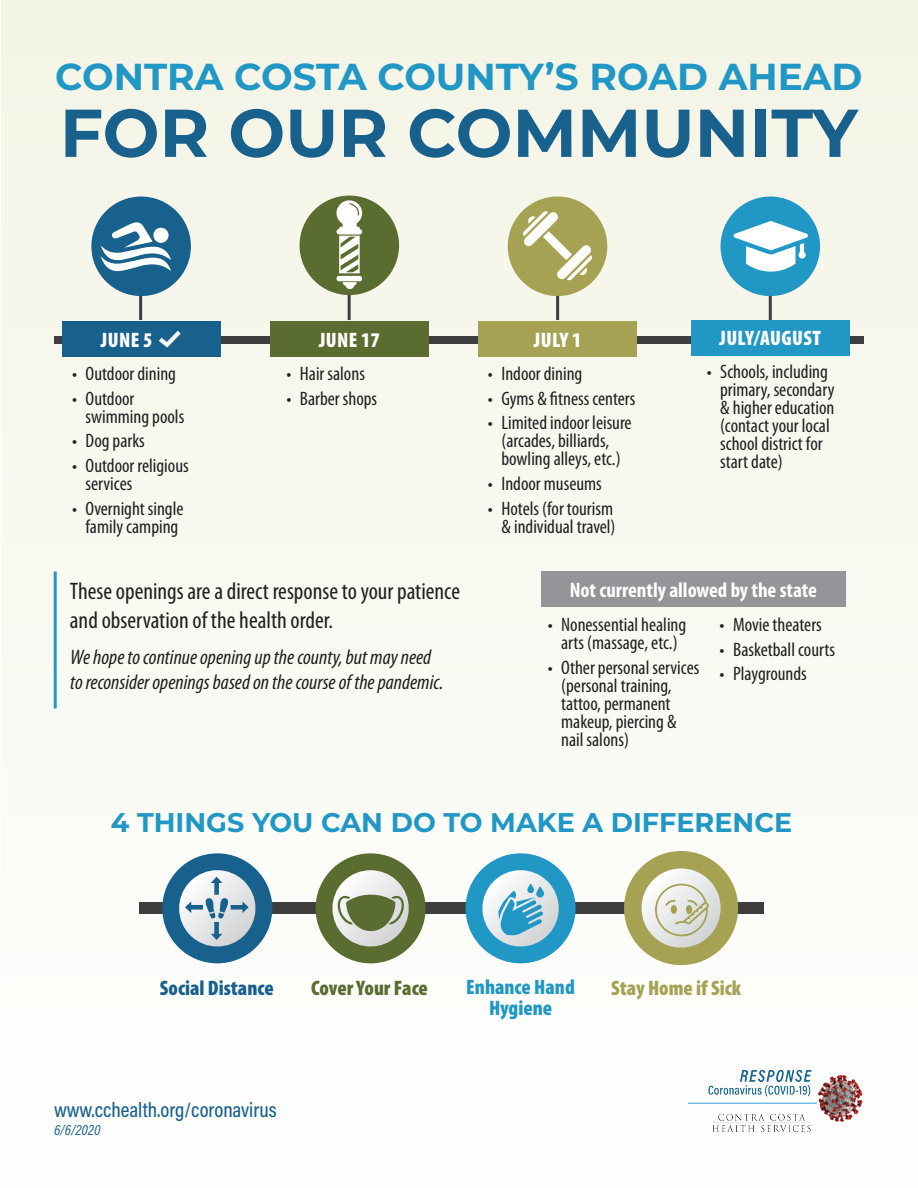
<style>
.page{position:relative;width:918px;height:1188px;background:#fff}
.page>*{position:absolute;margin:0;border:0;box-sizing:border-box;transform-origin:0 0}
.t1{font:700 67.5px "Montserrat";color:#19618d}
.t2{font:700 37.5px "Montserrat";color:#2097c4}
.t3{font:700 27px "Montserrat";color:#2097c4}
.t4{font:condensed 24px/28.8px "Myriad Pro";color:#231f20}
.t5{font:italic condensed 21px/25.2px "Myriad Pro";color:#231f20}
.t6{font:700 condensed 21px "Myriad Pro";color:#fff}
.t7{font:500 21px "Acumin Pro Cond";color:#19618d}
.t8{font:900 condensed 21px "Myriad Pro";letter-spacing:.02em;color:#fff}
.t9{font:900 condensed 21px/21px "Myriad Pro";color:#2097c4;text-align:center}
.t10{font:900 condensed 21px "Myriad Pro";color:#19618d}
.t11{font:900 condensed 21px "Myriad Pro";color:#a5a254}
.t12{font:900 condensed 21px "Myriad Pro";color:#5a6c2f}
.t13{font:condensed 19.5px/18px "Myriad Pro";color:#231f20}
.t14{font:italic 15px "Acumin Pro Cond";color:#19618d}
</style>
<div class="page">
<div style="left:1px;top:0;width:917px;height:1188px;background:#f9f9f2"></div>
<div style="left:139px;top:903px;width:625px;height:11px;background:#3e3e3f"></div>
<div style="left:162px;top:853px;width:110px;height:110px;background:#19618d;border-radius:50%"></div>
<svg style="left:175px;top:870px;width:84px;height:80px"></svg>
<div style="left:316px;top:853px;width:110px;height:110px;background:#5a6c2f;border-radius:50%"></div>
<svg style="left:329px;top:870px;width:83px;height:80px"></svg>
<div style="left:466px;top:853px;width:110px;height:110px;background:#2097c4;border-radius:50%"></div>
<svg style="left:479px;top:870px;width:83px;height:80px"></svg>
<div style="left:624px;top:851px;width:114px;height:114px;background:#a5a254;border-radius:50%"></div>
<svg style="left:638px;top:868px;width:87px;height:84px"></svg>
<img style="left:688px;top:1069px;width:176px;height:67px">
<hr style="left:54px;top:572px;width:3px;height:136px;background:#2097c4">
<div style="left:541px;top:571px;width:305px;height:36px;background:#939598"></div>
<div style="left:54px;top:337px;width:810px;height:7px;background:#3e3e3f"></div>
<div style="left:270px;top:321px;width:159px;height:36px;background:#5a6c2f"></div>
<div style="left:300px;top:196px;width:99px;height:99px;background:#5a6c2f;border-radius:50%"></div>
<svg style="left:336px;top:200px;width:27px;height:120px"></svg>
<div style="left:478px;top:321px;width:159px;height:36px;background:#a5a254"></div>
<div style="left:508px;top:197px;width:99px;height:99px;background:#a5a254;border-radius:50%"></div>
<svg style="left:523px;top:211px;width:69px;height:109px"></svg>
<svg style="left:768px;top:301px;width:4px;height:19px"></svg>
<img style="left:720px;top:196px;width:101px;height:105px">
<div style="left:691px;top:320px;width:159px;height:36px;background:#2097c4"></div>
<div style="left:62px;top:321px;width:158px;height:36px;background:#19618d"></div>
<div style="left:91px;top:197px;width:100px;height:99px;background:#19618d;border-radius:50%"></div>
<svg style="left:101px;top:222px;width:70px;height:98px"></svg>
<div style="left:153px;top:228px;width:16px;height:15px;background:#fff;border-radius:50%"></div>
<img style="left:157px;top:314px;width:24px;height:34px">
<h2 class="t2" style="left:55px;top:50px;width:809px">CONTRA COSTA COUNTY’S ROAD AHEAD</h2>
<h1 class="t1" style="left:60px;top:84px;width:799px">FOR OUR COMMUNITY</h1>
<p class="t8" style="left:101px;top:328px;width:53px">JUNE 5</p>
<p class="t13" style="left:72px;top:364px;width:106px">• Outdoor dining</p>
<p class="t13" style="left:86px;top:389px;width:100px;text-indent:-13px">• Outdoor swimming pools</p>
<p class="t13" style="left:72px;top:432px;width:74px">• Dog parks</p>
<p class="t13" style="left:86px;top:456px;width:105px;text-indent:-13px">• Outdoor religious services</p>
<p class="t13" style="left:72px;top:499px;width:113px;text-align:center">• Overnight single family camping</p>
<p class="t8" style="left:319px;top:328px;width:62px">JUNE 17</p>
<p class="t8" style="left:534px;top:328px;width:49px">JULY 1</p>
<p class="t13" style="left:488px;top:364px;width:96px">• Indoor dining</p>
<p class="t13" style="left:488px;top:389px;width:149px">• Gyms &amp; fitness centers</p>
<p class="t13" style="left:488px;top:414px;width:145px;text-align:center">• Limited indoor leisure (arcades, billiards, bowling alleys, etc.)</p>
<p class="t13" style="left:488px;top:474px;width:115px">• Indoor museums</p>
<p class="t13" style="left:488px;top:499px;width:129px;text-align:right">• Hotels (for tourism &amp; individual travel)</p>
<p class="t13" style="left:286px;top:364px;width:80px">• Hair salons</p>
<p class="t13" style="left:286px;top:389px;width:92px">• Barber shops</p>
<p class="t8" style="left:719px;top:327px;width:103px">JULY/AUGUST</p>
<p class="t13" style="left:720px;top:362px;width:116px;text-indent:-13px">• Schools, including primary, secondary &amp; higher education (contact your local school district for start date)</p>
<p class="t4" style="left:70px;top:577px;width:392px">These openings are a direct response to your patience and observation of the health order.</p>
<p class="t5" style="left:70px;top:644px;width:375px">We hope to continue opening up the county, but may need to reconsider openings based on the course of the pandemic.</p>
<p class="t6" style="left:570px;top:577px;width:249px">Not currently allowed by the state</p>
<p class="t13" style="left:548px;top:615px;width:140px;text-align:center">• Nonessential healing arts (massage, etc.)</p>
<p class="t13" style="left:561px;top:658px;width:140px;text-indent:-13px">• Other personal services (personal training, tattoo, permanent makeup, piercing &amp; nail salons)</p>
<p class="t13" style="left:720px;top:615px;width:104px">• Movie theaters</p>
<p class="t13" style="left:720px;top:640px;width:117px">• Basketball courts</p>
<p class="t13" style="left:720px;top:665px;width:89px">• Playgrounds</p>
<h3 class="t3" style="left:111px;top:803px;width:683px">4 THINGS YOU CAN DO TO MAKE A DIFFERENCE</h3>
<p class="t10" style="left:160px;top:976px;width:115px">Social Distance</p>
<p class="t12" style="left:311px;top:976px;width:118px">Cover Your Face</p>
<p class="t9" style="left:466px;top:977px;width:110px">Enhance Hand<br>Hygiene</p>
<p class="t11" style="left:611px;top:976px;width:131px">Stay Home if Sick</p>
<p class="t7" style="left:54px;top:1096px;width:224px">www.cchealth.org/coronavirus</p>
<p class="t14" style="left:54px;top:1120px;width:48px">6/6/2020</p>
</div>
